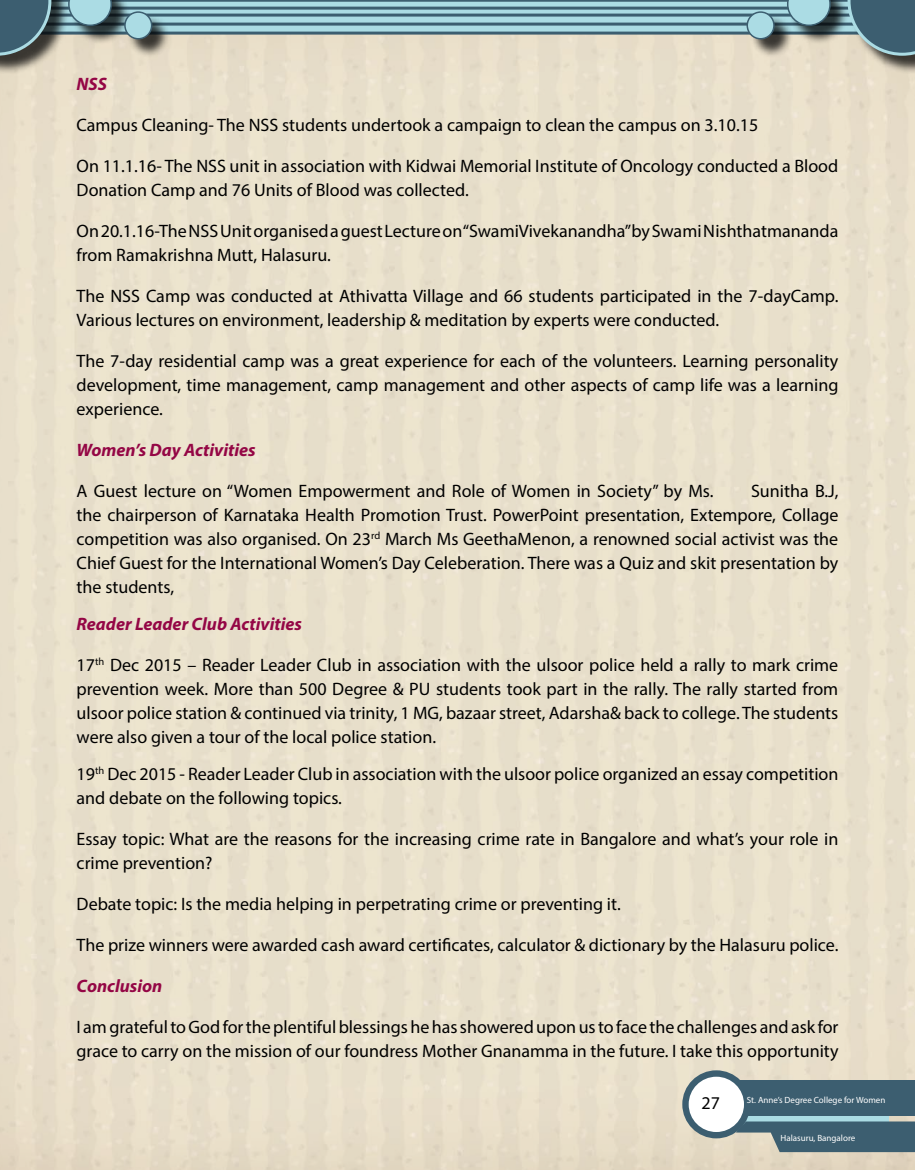
<style>
.page{position:relative;width:915px;height:1170px;background:#fff}
.page>*{position:absolute;margin:0;border:0;box-sizing:border-box;transform-origin:0 0}
.t1{font:18px/24px "Myriad Pro";color:#000}
.t2{font:italic 700 18px "Myriad Pro";color:#940645}
.t3{font:9px "Myriad Pro";color:#fff}
</style>
<div class="page">
<div style="left:0;top:56px;width:914px;height:1113px;background:#e8dfcb"></div>
<div style="left:742px;top:1094px;width:146px;height:35px;background:linear-gradient(to right,#a8d9e1,#acdde5)"></div>
<div style="left:738px;top:1079px;width:176px;height:36px;background:#3c5e70"></div>
<svg style="left:682px;top:1070px;width:68px;height:68px"></svg>
<div style="left:688px;top:1076px;width:55px;height:55px;background:#fff;border-radius:50%"></div>
<svg style="left:735px;top:1121px;width:179px;height:30px;background:#55717d"></svg>
<div style="left:849px;top:0;width:65px;height:74px;background:#000;opacity:.75"></div>
<div style="left:749px;top:14px;width:43px;height:44px;background:#e8ddc9"></div>
<div style="left:0;top:0;width:70px;height:74px;background:#000;opacity:.75"></div>
<svg style="left:0;top:0;width:914px;height:56px;background:#97aeaf"></svg>
<div style="left:127px;top:14px;width:44px;height:44px;background:#000;opacity:.75"></div>
<div style="left:125px;top:12px;width:27px;height:27px;background:#abdce4;border-radius:50%"></div>
<div style="left:124px;top:11px;width:28px;height:28px;border:2px solid #3c5e70;border-radius:50%"></div>
<p class="t2" style="left:77px;top:72px;width:32px">NSS</p>
<p class="t1" style="left:77px;top:113px;width:683px">Campus Cleaning- The NSS students undertook a campaign to clean the campus on 3.10.15</p>
<p class="t1" style="left:77px;top:154px;width:763px">On 11.1.16- The NSS unit in association with Kidwai Memorial Institute of Oncology conducted a Blood<br>Donation Camp and 76 Units of Blood was collected.</p>
<p class="t1" style="left:77px;top:219px;width:763px">On 20.1.16-The NSS Unit organised a guest Lecture on “SwamiVivekanandha” by Swami Nishthatmananda from Ramakrishna Mutt, Halasuru.</p>
<p class="t1" style="left:77px;top:284px;width:763px">The NSS Camp was conducted at Athivatta Village and 66 students participated in the 7-dayCamp.<br>Various lectures on environment, leadership &amp; meditation by experts were conducted.</p>
<p class="t1" style="left:77px;top:349px;width:763px;text-align:justify">The 7-day residential camp was a great experience for each of the volunteers. Learning personality development, time management, camp management and other aspects of camp life was a learning experience.</p>
<p class="t2" style="left:77px;top:438px;width:180px">Women’s Day Activities</p>
<p class="t1" style="left:77px;top:479px;width:638px">A Guest lecture on “Women Empowerment and Role of Women in Society” by Ms.</p>
<p class="t1" style="left:77px;top:479px;width:763px;text-align:justify;text-indent:674px">Sunitha B.J, the chairperson of Karnataka Health Promotion Trust. PowerPoint presentation, Extempore, Collage competition was also organised. On 23<sup>rd</sup> March Ms GeethaMenon, a renowned social activist was the Chief Guest for the International Women’s Day Celeberation. There was a Quiz and skit presentation by the students,</p>
<p class="t2" style="left:77px;top:612px;width:227px">Reader Leader Club Activities</p>
<p class="t1" style="left:77px;top:653px;width:763px;text-align:justify">17<sup>th</sup> Dec 2015 – Reader Leader Club in association with the ulsoor police held a rally to mark crime prevention week. More than 500 Degree &amp; PU students took part in the rally. The rally started from ulsoor police station &amp; continued via trinity, 1 MG, bazaar street, Adarsha&amp; back to college. The students were also given a tour of the local police station.</p>
<p class="t1" style="left:77px;top:761px;width:763px">19<sup>th</sup> Dec 2015 - Reader Leader Club in association with the ulsoor police organized an essay competition and debate on the following topics.</p>
<p class="t1" style="left:77px;top:826px;width:763px">Essay topic: What are the reasons for the increasing crime rate in Bangalore and what’s your role in crime prevention?</p>
<p class="t1" style="left:77px;top:891px;width:545px">Debate topic: Is the media helping in perpetrating crime or preventing it.</p>
<p class="t1" style="left:77px;top:932px;width:763px">The prize winners were awarded cash award certificates, calculator &amp; dictionary by the Halasuru police.</p>
<p class="t2" style="left:77px;top:974px;width:87px">Conclusion</p>
<p class="t1" style="left:77px;top:1014px;width:763px">I am grateful to God for the plentiful blessings he has showered upon us to face the challenges and ask for grace to carry on the mission of our foundress Mother Gnanamma in the future. I take this opportunity</p>
<p class="t1" style="left:701px;top:1090px;width:20px">27</p>
<p class="t3" style="left:746px;top:1093px;width:140px">St. Anne’s Degree College for Women</p>
<p class="t3" style="left:780px;top:1132px;width:76px">Halasuru, Bangalore</p>
</div>
